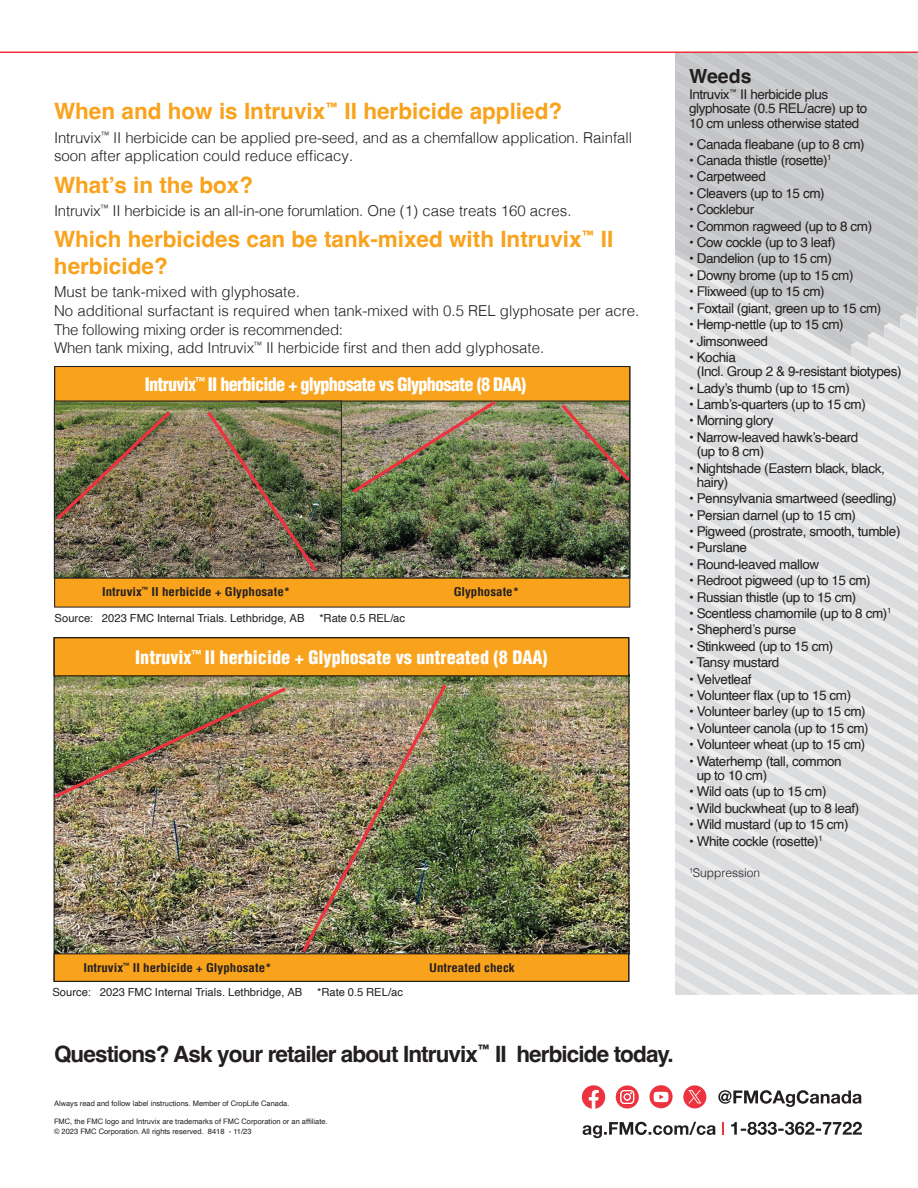
<style>
.page{position:relative;width:918px;height:1188px;background:#fff}
.page>*{position:absolute;margin:0;border:0;box-sizing:border-box;transform-origin:0 0}
.t1{font:700 22.5px/27px "Helvetica";color:#f9a21c}
.t2{font:700 22.5px "Helvetica";letter-spacing:-.04em;color:#231f20}
.t3{font:700 19.5px "Helvetica";color:#231f20}
.t4{font:900 condensed 18.15px "Helvetica";letter-spacing:-.04em;color:#fff}
.t5{font:900 condensed 18.15px "Helvetica";color:#fff}
.t6{font:300 15px/18.8px "Helvetica";color:#231f20}
.t7{font:13.5px/14.2px "Helvetica";letter-spacing:-.03em;color:#231f20}
.t8{font:300 12px "Helvetica";color:#231f20}
.t9{font:700 condensed 11.85px "Helvetica";color:#231f20;scale:1.1 1}
.t10{font:11.25px "Helvetica";letter-spacing:.005em;color:#231f20}
.t11{font:7.5px/10.5px "Helvetica";color:#231f20}
</style>
<div class="page">
<svg style="left:675px;top:53px;width:243px;height:202px;background:#c7c8ca"></svg>
<svg style="left:675px;top:255px;width:243px;height:740px;background:#dfe0e2"></svg>
<hr style="left:0;top:52px;width:918px;height:1px;background:#ee3340">
<svg style="left:718px;top:1090px;width:144px;height:17px"></svg>
<svg style="left:731px;top:1122px;width:131px;height:13px"></svg>
<svg style="left:723px;top:1122px;width:1px;height:13px"></svg>
<svg style="left:583px;top:1122px;width:133px;height:16px"></svg>
<svg style="left:616px;top:1085px;width:23px;height:24px"></svg>
<svg style="left:650px;top:1085px;width:23px;height:23px"></svg>
<svg style="left:654px;top:1092px;width:15px;height:10px"></svg>
<svg style="left:582px;top:1085px;width:23px;height:24px"></svg>
<div style="left:683px;top:1085px;width:23px;height:23px;background:#ee3340;border-radius:50%"></div>
<svg style="left:688px;top:1090px;width:13px;height:13px"></svg>
<div style="left:55px;top:367px;width:575px;height:240px;background:#f9a21c"></div>
<img style="left:342px;top:403px;width:286px;height:173px">
<img style="left:56px;top:403px;width:284px;height:173px">
<div style="left:54px;top:401px;width:288px;height:177px;border:1px solid #231f20"></div>
<img style="left:204px;top:408px;width:116px;height:167px">
<img style="left:558px;top:401px;width:73px;height:83px">
<img style="left:53px;top:408px;width:121px;height:115px">
<img style="left:349px;top:400px;width:150px;height:96px">
<img style="left:56px;top:676px;width:571px;height:277px">
<img style="left:299px;top:681px;width:150px;height:272px">
<img style="left:53px;top:685px;width:236px;height:116px">
<div style="left:54px;top:638px;width:575px;height:38px;background:#f9a21c"></div>
<div style="left:54px;top:954px;width:575px;height:27px;background:#f9a21c"></div>
<div style="left:54px;top:953px;width:575px;height:29px;border:1px solid #231f20"></div>
<h1 class="t1" style="left:54px;top:101px;width:510px">When and how is Intruvix<sup>™</sup> II herbicide applied?</h1>
<p class="t6" style="left:54px;top:127px;width:580px">Intruvix<sup>™</sup> II herbicide can be applied pre-seed, and as a chemfallow application. Rainfall soon after application could reduce efficacy.</p>
<h1 class="t1" style="left:54px;top:174px;width:201px">What’s in the box?</h1>
<p class="t6" style="left:54px;top:200px;width:519px">Intruvix<sup>™</sup> II herbicide is an all-in-one forumlation. One (1) case treats 160 acres.</p>
<h1 class="t1" style="left:54px;top:228px;width:561px">Which herbicides can be tank-mixed with Intruvix<sup>™</sup> II herbicide?</h1>
<p class="t6" style="left:54px;top:281px;width:587px">Must be tank-mixed with glyphosate.<br>No additional surfactant is required when tank-mixed with 0.5 REL glyphosate per acre.<br>The following mixing order is recommended:<br>When tank mixing, add Intruvix<sup>™</sup> II herbicide first and then add glyphosate.</p>
<h3 class="t4" style="left:145px;top:375px;width:383px">Intruvix<sup>™</sup> II herbicide + glyphosate vs Glyphosate (8 DAA)</h3>
<p class="t9" style="left:102px;top:586px;width:173px">Intruvix<sup>™</sup> II herbicide + Glyphosate*</p>
<p class="t9" style="left:454px;top:586px;width:61px">Glyphosate*</p>
<p class="t10" style="left:55px;top:609px;width:251px">Source: 2023 FMC Internal Trials. Lethbridge, AB</p>
<p class="t10" style="left:319px;top:609px;width:87px">*Rate 0.5 REL/ac</p>
<h3 class="t5" style="left:135px;top:648px;width:414px">Intruvix<sup>™</sup> II herbicide + Glyphosate vs untreated (8 DAA)</h3>
<h2 class="t3" style="left:689px;top:64px;width:64px">Weeds</h2>
<p class="t7" style="left:689px;top:88px;width:180px">Intruvix<sup>™</sup> II herbicide plus glyphosate (0.5 REL/acre) up to<br>10 cm unless otherwise stated</p>
<p class="t7" style="left:689px;top:137px;width:177px">• Canada fleabane (up to 8 cm)</p>
<p class="t7" style="left:689px;top:154px;width:144px">• Canada thistle (rosette)<sup>1</sup></p>
<p class="t7" style="left:689px;top:170px;width:78px">• Carpetweed</p>
<p class="t7" style="left:689px;top:186px;width:137px">• Cleavers (up to 15 cm)</p>
<p class="t7" style="left:689px;top:203px;width:67px">• Cocklebur</p>
<p class="t7" style="left:689px;top:219px;width:185px">• Common ragweed (up to 8 cm)</p>
<p class="t7" style="left:689px;top:236px;width:148px">• Cow cockle (up to 3 leaf)</p>
<p class="t7" style="left:689px;top:252px;width:144px">• Dandelion (up to 15 cm)</p>
<p class="t7" style="left:689px;top:268px;width:166px">• Downy brome (up to 15 cm)</p>
<p class="t7" style="left:689px;top:285px;width:137px">• Flixweed (up to 15 cm)</p>
<p class="t7" style="left:689px;top:301px;width:194px">• Foxtail (giant, green up to 15 cm)</p>
<p class="t7" style="left:689px;top:318px;width:156px">• Hemp-nettle (up to 15 cm)</p>
<p class="t7" style="left:689px;top:334px;width:81px">• Jimsonweed</p>
<p class="t7" style="left:697px;top:351px;width:206px;text-indent:-8px">• Kochia<br>(Incl. Group 2 &amp; 9-resistant biotypes)</p>
<p class="t7" style="left:689px;top:381px;width:162px">• Lady’s thumb (up to 15 cm)</p>
<p class="t7" style="left:689px;top:398px;width:178px">• Lamb’s-quarters (up to 15 cm)</p>
<p class="t7" style="left:689px;top:414px;width:86px">• Morning glory</p>
<p class="t7" style="left:697px;top:430px;width:163px;text-indent:-8px">• Narrow-leaved hawk’s-beard (up to 8 cm)</p>
<p class="t7" style="left:697px;top:461px;width:190px;text-indent:-8px">• Nightshade (Eastern black, black, hairy)</p>
<p class="t7" style="left:689px;top:492px;width:209px">• Pennsylvania smartweed (seedling)</p>
<p class="t7" style="left:689px;top:508px;width:169px">• Persian darnel (up to 15 cm)</p>
<p class="t7" style="left:689px;top:525px;width:213px">• Pigweed (prostrate, smooth, tumble)</p>
<p class="t7" style="left:689px;top:541px;width:60px">• Purslane</p>
<p class="t7" style="left:689px;top:557px;width:132px">• Round-leaved mallow</p>
<p class="t7" style="left:689px;top:574px;width:183px">• Redroot pigweed (up to 15 cm)</p>
<p class="t7" style="left:689px;top:590px;width:169px">• Russian thistle (up to 15 cm)</p>
<p class="t7" style="left:689px;top:607px;width:204px">• Scentless chamomile (up to 8 cm)<sup>1</sup></p>
<p class="t7" style="left:689px;top:623px;width:109px">• Shepherd’s purse</p>
<p class="t7" style="left:689px;top:639px;width:146px">• Stinkweed (up to 15 cm)</p>
<p class="t7" style="left:689px;top:656px;width:92px">• Tansy mustard</p>
<p class="t7" style="left:689px;top:672px;width:64px">• Velvetleaf</p>
<p class="t7" style="left:689px;top:689px;width:164px">• Volunteer flax (up to 15 cm)</p>
<p class="t7" style="left:689px;top:705px;width:178px">• Volunteer barley (up to 15 cm)</p>
<p class="t7" style="left:689px;top:721px;width:181px">• Volunteer canola (up to 15 cm)</p>
<p class="t7" style="left:689px;top:738px;width:178px">• Volunteer wheat (up to 15 cm)</p>
<p class="t7" style="left:697px;top:754px;width:147px;text-indent:-8px">• Waterhemp (tall, common up to 10 cm)</p>
<p class="t7" style="left:689px;top:785px;width:139px">• Wild oats (up to 15 cm)</p>
<p class="t7" style="left:689px;top:801px;width:172px">• Wild buckwheat (up to 8 leaf)</p>
<p class="t7" style="left:689px;top:818px;width:161px">• Wild mustard (up to 15 cm)</p>
<p class="t7" style="left:689px;top:834px;width:135px">• White cockle (rosette)<sup>1</sup></p>
<p class="t8" style="left:689px;top:862px;width:73px"><sup>1</sup>Suppression</p>
<p class="t9" style="left:83px;top:962px;width:173px">Intruvix<sup>™</sup> II herbicide + Glyphosate*</p>
<p class="t9" style="left:429px;top:962px;width:79px">Untreated check</p>
<p class="t10" style="left:52px;top:984px;width:251px">Source: 2023 FMC Internal Trials. Lethbridge, AB</p>
<p class="t10" style="left:317px;top:984px;width:87px">*Rate 0.5 REL/ac</p>
<h1 class="t2" style="left:54px;top:1040px;width:621px">Questions? Ask your retailer about Intruvix<sup>™</sup> II herbicide today.</h1>
<p class="t11" style="left:54px;top:1099px;width:237px">Always read and follow label instructions. Member of CropLife Canada.</p>
<p class="t11" style="left:54px;top:1116px;width:275px">FMC, the FMC logo and Intruvix are trademarks of FMC Corporation or an affiliate. © 2023 FMC Corporation. All rights reserved. 8418 - 11/23</p>
</div>
